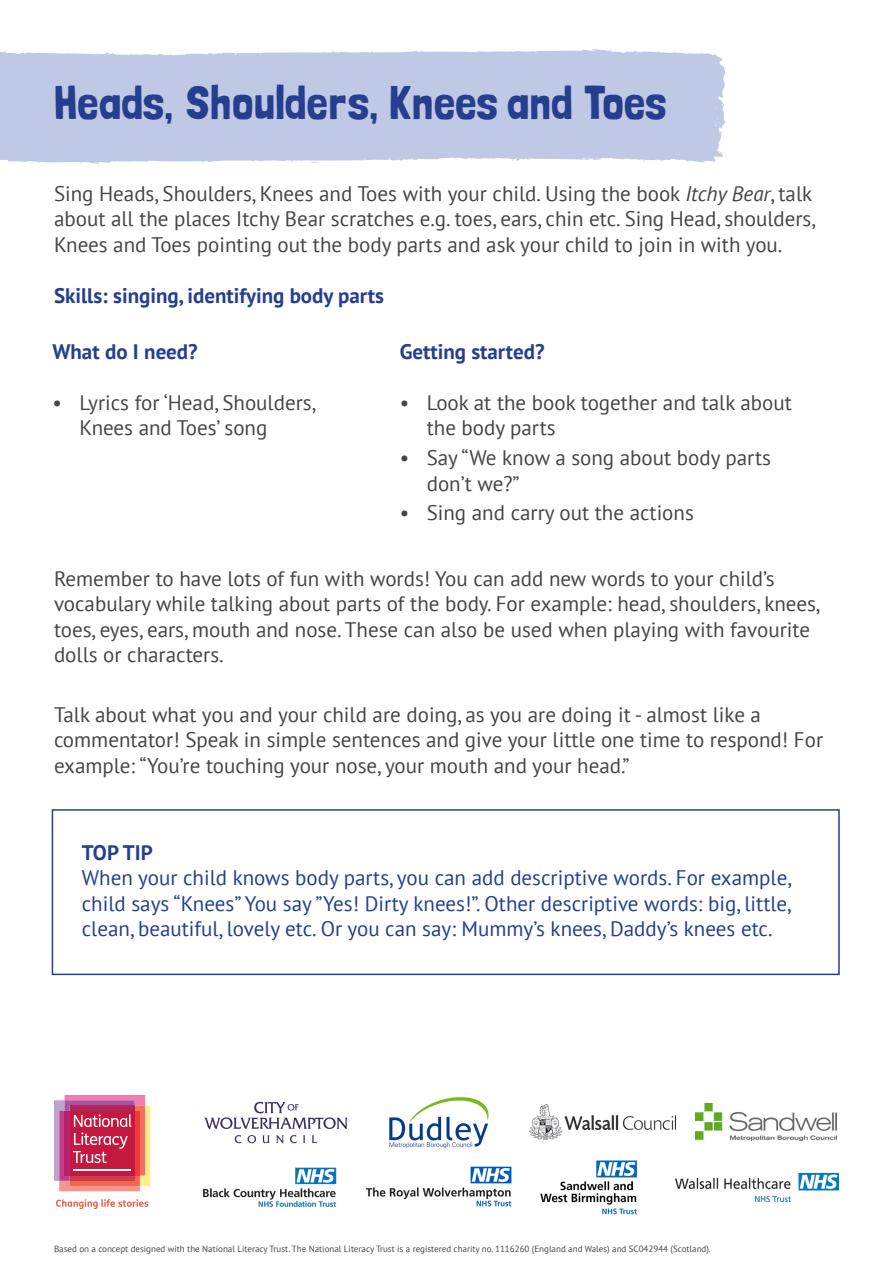
<style>
.page{position:relative;width:893px;height:1263px;background:#fff}
.page>*{position:absolute;margin:0;border:0;box-sizing:border-box;transform-origin:0 0}
.Body_text{font:47.25px "Londrina Solid";color:#253f8e}
.t1{font:21px/25.5px "PT Sans";color:#434547}
.t2{font:21px/25.5px "PT Sans";color:#253f8e;text-align:justify}
.t3{font:700 21px "PT Sans";color:#253f8e}
.t4{font:9px "PT Sans";color:#434547}
.s1{font-style:italic}
</style>
<div class="page">
<svg style="left:54px;top:1095px;width:96px;height:96px;background:#d35973"></svg>
<hr style="left:74px;top:1170px;width:57px;height:1px;background:#fff">
<svg style="left:56px;top:1199px;width:92px;height:10px"></svg>
<img style="left:204px;top:1101px;width:144px;height:43px">
<img style="left:389px;top:1097px;width:100px;height:52px">
<img style="left:530px;top:1104px;width:145px;height:36px">
<img style="left:696px;top:1103px;width:140px;height:38px">
<img style="left:203px;top:1167px;width:134px;height:40px">
<img style="left:365px;top:1166px;width:147px;height:41px">
<img style="left:675px;top:1174px;width:164px;height:27px">
<img style="left:540px;top:1160px;width:97px;height:55px">
<div style="left:52px;top:809px;width:788px;height:166px;border:2px solid #253f8e"></div>
<svg style="left:0;top:49px;width:725px;height:115px;background:#c3cce6"></svg>
<p class="Body_text" style="left:54px;top:75px;width:615px">Heads, Shoulders, Knees and Toes</p>
<p class="t1" style="left:54px;top:180px;width:763px">Sing Heads, Shoulders, Knees and Toes with your child. Using the book <span class="s1">Itchy Bear</span>, talk about all the places Itchy Bear scratches e.g. toes, ears, chin etc. Sing Head, shoulders,<br>Knees and Toes pointing out the body parts and ask your child to join in with you.</p>
<p class="t3" style="left:54px;top:282px;width:332px">Skills: singing, identifying body parts</p>
<p class="t3" style="left:52px;top:337px;width:147px">What do I need?</p>
<p class="t1" style="left:79px;top:389px;width:238px;text-indent:-27px">• Lyrics for ‘Head, Shoulders,<br>Knees and Toes’ song</p>
<p class="t3" style="left:400px;top:337px;width:146px">Getting started?</p>
<p class="t1" style="left:427px;top:389px;width:367px;text-indent:-27px">• Look at the book together and talk about the body parts</p>
<p class="t1" style="left:427px;top:444px;width:346px;text-indent:-27px">• Say “We know a song about body parts don’t we?”</p>
<p class="t1" style="left:400px;top:500px;width:296px">• Sing and carry out the actions</p>
<p class="t1" style="left:54px;top:565px;width:767px">Remember to have lots of fun with words! You can add new words to your child’s vocabulary while talking about parts of the body. For example: head, shoulders, knees, toes, eyes, ears, mouth and nose. These can also be used when playing with favourite dolls or characters.</p>
<p class="t1" style="left:54px;top:701px;width:771px">Talk about what you and your child are doing, as you are doing it - almost like a commentator! Speak in simple sentences and give your little one time to respond! For example: “You’re touching your nose, your mouth and your head.”</p>
<p class="t3" style="left:82px;top:838px;width:72px">TOP TIP</p>
<p class="t2" style="left:82px;top:865px;width:711px">When your child knows body parts, you can add descriptive words. For example, child says “Knees” You say ”Yes! Dirty knees!”. Other descriptive words: big, little, clean, beautiful, lovely etc. Or you can say: Mummy’s knees, Daddy’s knees etc.</p>
<p class="t4" style="left:54px;top:1242px;width:658px">Based on a concept designed with the National Literacy Trust. The National Literacy Trust is a registered charity no. 1116260 (England and Wales) and SC042944 (Scotland).</p>
</div>
